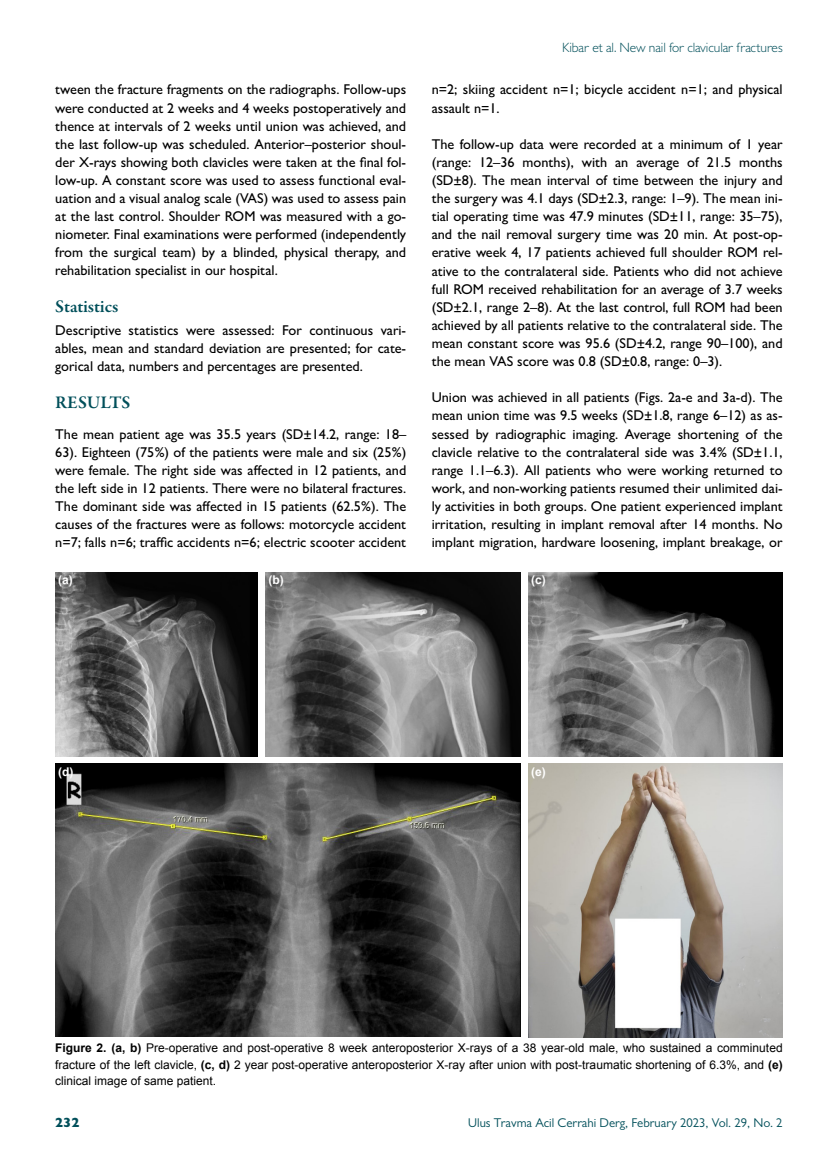
<style>
.page{position:relative;width:838px;height:1170px;background:#fff}
.page>*{position:absolute;margin:0;border:0;box-sizing:border-box;transform-origin:0 0}
.t1{font:600 18px "Garamond Premr Pro";letter-spacing:-.005em;color:#004f5a}
.t2{font:500 14.25px/18.1px "Gill Sans MT Pro";color:#000;text-align:justify}
.t3{font:300 13.5px "Gill Sans MT Pro";letter-spacing:-.005em;color:#004f5a}
.t4{font:800 13.5px "Gill Sans MT Pro";color:#004f5a}
.t5{font:12.75px "Gill Sans MT Pro";color:#004f5a}
.t6{font:12px/16.5px "Arial";color:#000;text-align:justify}
.t7{font:700 12px "Arial";color:#fff}
.s1{font-weight:700}
</style>
<div class="page">
<img style="left:55px;top:572px;width:202px;height:184px">
<img style="left:265px;top:572px;width:255px;height:184px">
<img style="left:528px;top:572px;width:254px;height:184px">
<img style="left:55px;top:763px;width:465px;height:273px">
<img style="left:528px;top:763px;width:254px;height:274px">
<p class="t2" style="left:55px;top:81px;width:352px">tween the fracture fragments on the radiographs. Follow-ups were conducted at 2 weeks and 4 weeks postoperatively and thence at intervals of 2 weeks until union was achieved, and the last follow-up was scheduled. Anterior–posterior shoul&shy;der X-rays showing both clavicles were taken at the final fol&shy;low-up. A constant score was used to assess functional eval&shy;uation and a visual analog scale (VAS) was used to assess pain at the last control. Shoulder ROM was measured with a go&shy;niometer. Final examinations were performed (independently from the surgical team) by a blinded, physical therapy, and rehabilitation specialist in our hospital.</p>
<p class="t1" style="left:55px;top:296px;width:65px">Statistics</p>
<p class="t2" style="left:55px;top:320px;width:352px">Descriptive statistics were assessed: For continuous vari&shy;ables, mean and standard deviation are presented; for cate&shy;gorical data, numbers and percentages are presented.</p>
<p class="t1" style="left:55px;top:391px;width:77px">RESULTS</p>
<p class="t2" style="left:55px;top:425px;width:352px">The mean patient age was 35.5 years (SD±14.2, range: 18– 63). Eighteen (75%) of the patients were male and six (25%) were female. The right side was affected in 12 patients, and the left side in 12 patients. There were no bilateral fractures.<br>The dominant side was affected in 15 patients (62.5%). The causes of the fractures were as follows: motorcycle accident n=7; falls n=6; traffic accidents n=6; electric scooter accident</p>
<p class="t3" style="left:562px;top:39px;width:222px">Kibar et al. New nail for clavicular fractures</p>
<p class="t2" style="left:432px;top:80px;width:352px">n=2; skiing accident n=1; bicycle accident n=1; and physical assault n=1.</p>
<p class="t2" style="left:432px;top:135px;width:352px">The follow-up data were recorded at a minimum of 1 year (range: 12–36 months), with an average of 21.5 months (SD±8). The mean interval of time between the injury and the surgery was 4.1 days (SD±2.3, range: 1–9). The mean ini&shy;tial operating time was 47.9 minutes (SD±11, range: 35–75), and the nail removal surgery time was 20 min. At post-op&shy;erative week 4, 17 patients achieved full shoulder ROM rel&shy;ative to the contralateral side. Patients who did not achieve full ROM received rehabilitation for an average of 3.7 weeks (SD±2.1, range 2–8). At the last control, full ROM had been achieved by all patients relative to the contralateral side. The mean constant score was 95.6 (SD±4.2, range 90–100), and the mean VAS score was 0.8 (SD±0.8, range: 0–3).</p>
<p class="t2" style="left:432px;top:388px;width:352px">Union was achieved in all patients (Figs. 2a-e and 3a-d). The mean union time was 9.5 weeks (SD±1.8, range 6–12) as as&shy;sessed by radiographic imaging. Average shortening of the clavicle relative to the contralateral side was 3.4% (SD±1.1, range 1.1–6.3). All patients who were working returned to work, and non-working patients resumed their unlimited dai&shy;ly activities in both groups. One patient experienced implant irritation, resulting in implant removal after 14 months. No implant migration, hardware loosening, implant breakage, or</p>
<p class="t7" style="left:58px;top:572px;width:16px">(a)</p>
<p class="t7" style="left:58px;top:764px;width:17px">(d)</p>
<p class="t7" style="left:268px;top:572px;width:17px">(b)</p>
<p class="t7" style="left:531px;top:572px;width:16px">(c)</p>
<p class="t7" style="left:531px;top:764px;width:16px">(e)</p>
<p class="t6" style="left:55px;top:1039px;width:729px"><span class="s1">Figure 2. (a, b)</span> Pre-operative and post-operative 8 week anteroposterior X-rays of a 38 year-old male, who sustained a comminuted fracture of the left clavicle, <span class="s1">(c, d)</span> 2 year post-operative anteroposterior X-ray after union with post-traumatic shortening of 6.3%, and <span class="s1">(e) </span>clinical image of same patient.</p>
<p class="t4" style="left:55px;top:1114px;width:26px">232</p>
<p class="t5" style="left:468px;top:1115px;width:316px">Ulus Travma Acil Cerrahi Derg, February 2023, Vol. 29, No. 2</p>
</div>
